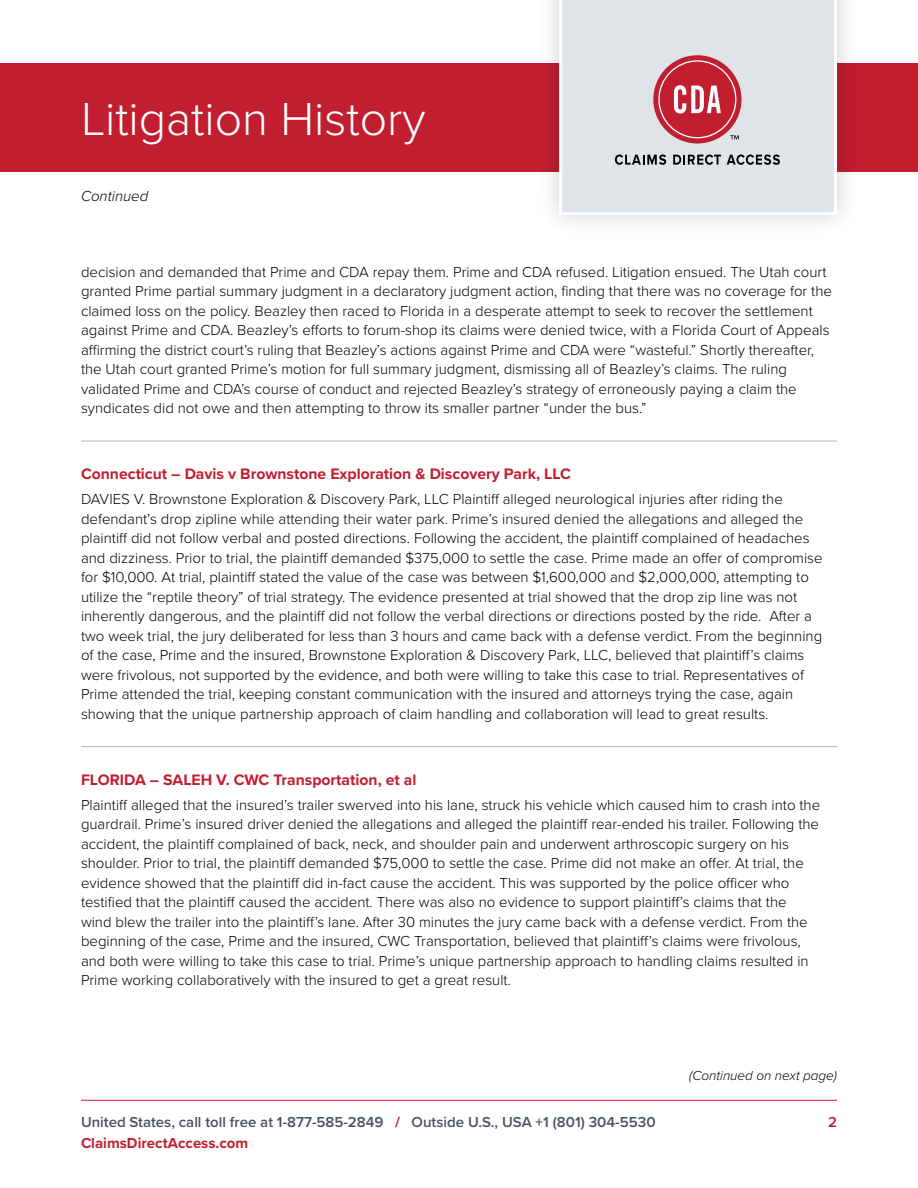
<style>
.page{position:relative;width:918px;height:1188px;background:#fff}
.page>*{position:absolute;margin:0;border:0;box-sizing:border-box;transform-origin:0 0}
.t1{font:300 48px "Proxima Nova";color:#fff}
.t2{font:700 15.75px "Proxima Nova";color:#c11e30}
.t3{font:300 15px/19.5px "Proxima Nova";color:#000}
.t4{font:600 15px "Proxima Nova";color:#455560}
.t5{font:700 15px "Proxima Nova";color:#c11e30}
.t6{font:italic 300 15px "Proxima Nova";color:#000}
.t7{font:600 15px "Proxima Nova";color:#c11e30}
.t8{font:italic 300 13.5px "Proxima Nova";color:#000}
.s1{font-weight:700;color:#c11e30}
</style>
<div class="page">
<hr style="left:81px;top:1100px;width:756px;height:1px;background:#c11e30">
<div style="left:0;top:64px;width:918px;height:108px;background:#c11e30"></div>
<div style="left:536px;top:0;width:324px;height:238px;background:#000;opacity:.2"></div>
<div style="left:559px;top:0;width:278px;height:215px;background:#dfe4e9"></div>
<div style="left:653px;top:55px;width:89px;height:88px;background:#c11e30;border-radius:50%"></div>
<svg style="left:615px;top:154px;width:51px;height:11px"></svg>
<svg style="left:673px;top:154px;width:48px;height:11px"></svg>
<svg style="left:727px;top:154px;width:53px;height:11px"></svg>
<svg style="left:658px;top:60px;width:81px;height:79px"></svg>
<hr style="left:81px;top:441px;width:756px;height:1px;background:#bbb5b4">
<hr style="left:81px;top:746px;width:756px;height:1px;background:#bbb5b4">
<h1 class="t1" style="left:81px;top:83px;width:346px">Litigation History</h1>
<p class="t6" style="left:81px;top:185px;width:69px">Continued</p>
<p class="t3" style="left:81px;top:261px;width:752px">decision and demanded that Prime and CDA repay them. Prime and CDA refused. Litigation ensued. The Utah court granted Prime partial summary judgment in a declaratory judgment action, finding that there was no coverage for the claimed loss on the policy. Beazley then raced to Florida in a desperate attempt to seek to recover the settlement against Prime and CDA. Beazley’s efforts to forum-shop its claims were denied twice, with a Florida Court of Appeals affirming the district court’s ruling that Beazley’s actions against Prime and CDA were “wasteful.” Shortly thereafter, the Utah court granted Prime’s motion for full summary judgment, dismissing all of Beazley’s claims. The ruling validated Prime and CDA’s course of conduct and rejected Beazley’s strategy of erroneously paying a claim the syndicates did not owe and then attempting to throw its smaller partner “under the bus.”</p>
<p class="t2" style="left:81px;top:462px;width:492px">Connecticut – Davis v Brownstone Exploration &amp; Discovery Park, LLC</p>
<p class="t3" style="left:81px;top:489px;width:743px">DAVIES V. Brownstone Exploration &amp; Discovery Park, LLC Plaintiff alleged neurological injuries after riding the defendant’s drop zipline while attending their water park. Prime’s insured denied the allegations and alleged the plaintiff did not follow verbal and posted directions. Following the accident, the plaintiff complained of headaches and dizziness. Prior to trial, the plaintiff demanded $375,000 to settle the case. Prime made an offer of compromise for $10,000. At trial, plaintiff stated the value of the case was between $1,600,000 and $2,000,000, attempting to utilize the “reptile theory” of trial strategy. The evidence presented at trial showed that the drop zip line was not inherently dangerous, and the plaintiff did not follow the verbal directions or directions posted by the ride. After a two week trial, the jury deliberated for less than 3 hours and came back with a defense verdict. From the beginning of the case, Prime and the insured, Brownstone Exploration &amp; Discovery Park, LLC, believed that plaintiff’s claims were frivolous, not supported by the evidence, and both were willing to take this case to trial. Representatives of Prime attended the trial, keeping constant communication with the insured and attorneys trying the case, again showing that the unique partnership approach of claim handling and collaboration will lead to great results.</p>
<p class="t2" style="left:81px;top:768px;width:337px">FLORIDA – SALEH V. CWC Transportation, et al</p>
<p class="t3" style="left:81px;top:794px;width:741px">Plaintiff alleged that the insured’s trailer swerved into his lane, struck his vehicle which caused him to crash into the guardrail. Prime’s insured driver denied the allegations and alleged the plaintiff rear-ended his trailer. Following the accident, the plaintiff complained of back, neck, and shoulder pain and underwent arthroscopic surgery on his shoulder. Prior to trial, the plaintiff demanded $75,000 to settle the case. Prime did not make an offer. At trial, the evidence showed that the plaintiff did in-fact cause the accident. This was supported by the police officer who testified that the plaintiff caused the accident. There was also no evidence to support plaintiff’s claims that the wind blew the trailer into the plaintiff’s lane. After 30 minutes the jury came back with a defense verdict. From the beginning of the case, Prime and the insured, CWC Transportation, believed that plaintiff’s claims were frivolous, and both were willing to take this case to trial. Prime’s unique partnership approach to handling claims resulted in Prime working collaboratively with the insured to get a great result.</p>
<p class="t4" style="left:81px;top:1111px;width:576px">United States, call toll free at 1-877-585-2849 <span class="s1">/</span> Outside U.S., USA +1 (801) 304-5530</p>
<p class="t5" style="left:81px;top:1132px;width:169px">ClaimsDirectAccess.com</p>
<p class="t8" style="left:689px;top:1065px;width:149px">(Continued on next page)</p>
<p class="t7" style="left:828px;top:1111px;width:10px">2</p>
</div>
